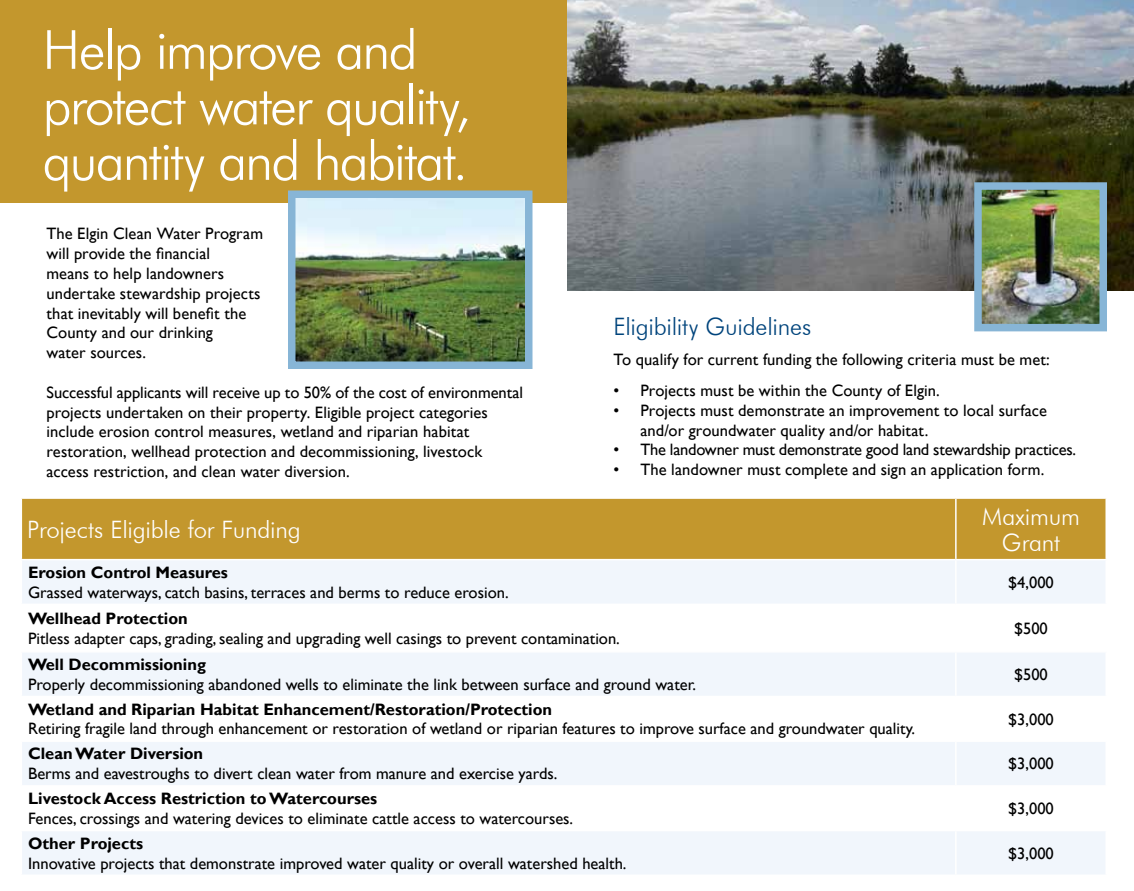
<style>
.page{position:relative;width:1134px;height:891px;background:#fff}
.page>*{position:absolute;margin:0;border:0;box-sizing:border-box;transform-origin:0 0}
.t1{font:300 54px/55.5px "Futura BT";letter-spacing:-.04em;color:#fff}
.t2{font:300 24px/25.5px "Futura BT";letter-spacing:-.01em;color:#fff;text-align:center}
.t3{font:300 24px "Futura BT";letter-spacing:-.005em;color:#00447c}
.t4{font:16.5px/19.8px "Gill Sans";color:#000}
.t5{font:700 16.5px "Gill Sans";color:#000}
</style>
<div class="page">
<div style="left:0;top:0;width:567px;height:202px;background:#c3972d"></div>
<img style="left:567px;top:0;width:567px;height:291px">
<img style="left:297px;top:199px;width:226px;height:161px">
<div style="left:288px;top:190px;width:244px;height:179px;border:8px solid #87b5d6"></div>
<div style="left:22px;top:499px;width:1084px;height:60px;background:#c3972d"></div>
<svg style="left:22px;top:561px;width:1083px;height:313px;fill:#f1f6fc"></svg>
<hr style="left:955px;top:499px;width:2px;height:60px;background:#fff">
<hr style="left:955px;top:560px;width:2px;height:44px;background:#fff">
<hr style="left:21px;top:604px;width:935px;height:1px;background:#fff">
<hr style="left:956px;top:604px;width:151px;height:1px;background:#fff">
<hr style="left:955px;top:605px;width:2px;height:46px;background:#fff">
<hr style="left:21px;top:651px;width:935px;height:2px;background:#fff">
<hr style="left:956px;top:651px;width:151px;height:2px;background:#fff">
<hr style="left:955px;top:653px;width:2px;height:43px;background:#fff">
<hr style="left:21px;top:696px;width:935px;height:1px;background:#fff">
<hr style="left:956px;top:696px;width:151px;height:1px;background:#fff">
<hr style="left:955px;top:697px;width:2px;height:43px;background:#fff">
<hr style="left:21px;top:740px;width:935px;height:2px;background:#fff">
<hr style="left:956px;top:740px;width:151px;height:2px;background:#fff">
<hr style="left:955px;top:742px;width:2px;height:43px;background:#fff">
<hr style="left:21px;top:785px;width:935px;height:2px;background:#fff">
<hr style="left:956px;top:785px;width:151px;height:2px;background:#fff">
<hr style="left:955px;top:787px;width:2px;height:43px;background:#fff">
<hr style="left:21px;top:830px;width:935px;height:1px;background:#fff">
<hr style="left:956px;top:830px;width:151px;height:1px;background:#fff">
<hr style="left:955px;top:831px;width:2px;height:44px;background:#fff">
<img style="left:983px;top:191px;width:115px;height:131px">
<div style="left:974px;top:182px;width:133px;height:149px;border:8px solid #87b5d6"></div>
<h1 class="t1" style="left:42px;top:21px;width:430px">Help improve and protect water quality, quantity and habitat.</h1>
<p class="t4" style="left:46px;top:224px;width:218px">The Elgin Clean Water Program will provide the financial<br>means to help landowners undertake stewardship projects that inevitably will benefit the<br>County and our drinking<br>water sources.</p>
<p class="t4" style="left:46px;top:383px;width:478px">Successful applicants will receive up to 50% of the cost of environmental projects undertaken on their property. Eligible project categories include erosion control measures, wetland and riparian habitat restoration, wellhead protection and decommissioning, livestock access restriction, and clean water diversion.</p>
<h2 class="t2" style="left:27px;top:517px;width:275px">Projects Eligible for Funding</h2>
<p class="t5" style="left:28px;top:562px;width:201px">Erosion Control Measures</p>
<p class="t4" style="left:28px;top:582px;width:482px">Grassed waterways, catch basins, terraces and berms to reduce erosion.</p>
<h2 class="t3" style="left:614px;top:312px;width:199px">Eligibility Guidelines</h2>
<p class="t4" style="left:614px;top:350px;width:438px">To qualify for current funding the following criteria must be met:</p>
<p class="t4" style="left:614px;top:381px;width:328px">• Projects must be within the County of Elgin.</p>
<p class="t4" style="left:640px;top:401px;width:408px;text-indent:-27px">• Projects must demonstrate an improvement to local surface and/or groundwater quality and/or habitat.</p>
<p class="t4" style="left:614px;top:440px;width:464px">• The landowner must demonstrate good land stewardship practices.</p>
<p class="t4" style="left:614px;top:460px;width:432px">• The landowner must complete and sign an application form.</p>
<h2 class="t2" style="left:982px;top:504px;width:99px">Maximum<br>Grant</h2>
<p class="t4" style="left:1008px;top:573px;width:47px">$4,000</p>
<p class="t5" style="left:28px;top:608px;width:161px">Wellhead Protection</p>
<p class="t4" style="left:28px;top:629px;width:593px">Pitless adapter caps, grading, sealing and upgrading well casings to prevent contamination.</p>
<p class="t5" style="left:28px;top:654px;width:179px">Well Decommissioning</p>
<p class="t4" style="left:28px;top:675px;width:670px">Properly decommissioning abandoned wells to eliminate the link between surface and ground water.</p>
<p class="t5" style="left:28px;top:699px;width:526px">Wetland and Riparian Habitat Enhancement/Restoration/Protection</p>
<p class="t4" style="left:28px;top:719px;width:889px">Retiring fragile land through enhancement or restoration of wetland or riparian features to improve surface and groundwater quality.</p>
<p class="t5" style="left:28px;top:744px;width:177px">Clean Water Diversion</p>
<p class="t4" style="left:28px;top:764px;width:531px">Berms and eavestroughs to divert clean water from manure and exercise yards.</p>
<p class="t5" style="left:28px;top:789px;width:351px">Livestock Access Restriction to Watercourses</p>
<p class="t4" style="left:28px;top:809px;width:547px">Fences, crossings and watering devices to eliminate cattle access to watercourses.</p>
<p class="t5" style="left:28px;top:833px;width:117px">Other Projects</p>
<p class="t4" style="left:28px;top:853px;width:600px">Innovative projects that demonstrate improved water quality or overall watershed health.</p>
<p class="t4" style="left:1014px;top:619px;width:35px">$500</p>
<p class="t4" style="left:1014px;top:665px;width:35px">$500</p>
<p class="t4" style="left:1008px;top:709px;width:47px">$3,000</p>
<p class="t4" style="left:1008px;top:754px;width:47px">$3,000</p>
<p class="t4" style="left:1008px;top:799px;width:47px">$3,000</p>
<p class="t4" style="left:1008px;top:843px;width:47px">$3,000</p>
</div>
